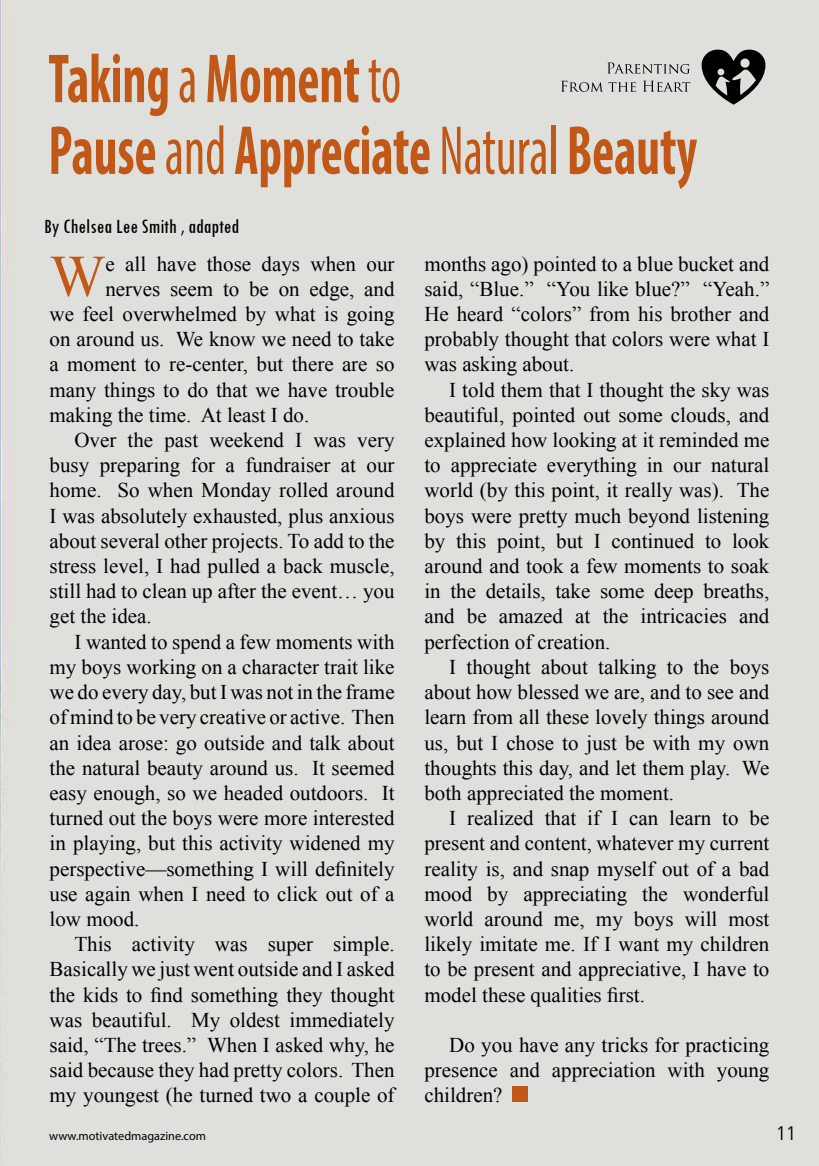
<style>
.page{position:relative;width:819px;height:1166px;background:#dfe0db}
.page>*{position:absolute;margin:0;border:0;box-sizing:border-box;transform-origin:0 0}
.t1{font:700 condensed 70px/71.8px "Myriad Pro";color:#c15818;scale:.75 1}
.t2{font:58.98px "Times New Roman";color:#c15818}
.t3{font:21px/25.2px "Times New Roman";color:#000;text-align:justify}
.t4{font:condensed 21px "Tw Cen";color:#000}
.t5{font:19.25px "DIN Pro";color:#000}
.t6{font:12.25px "Myriad Pro";color:#000}
.s1{font-weight:400}
</style>
<div class="page">
<div style="left:511px;top:1086px;width:16px;height:16px;background:#c15818"></div>
<svg style="left:701px;top:50px;width:64px;height:55px;background:#636361"></svg>
<svg style="left:607px;top:63px;width:82px;height:11px"></svg>
<svg style="left:561px;top:81px;width:75px;height:11px"></svg>
<svg style="left:643px;top:81px;width:47px;height:11px"></svg>
<h1 class="t1" style="left:48px;top:41px;width:866px">Taking <span class="s1">a</span> Moment <span class="s1">to<br></span>Pause <span class="s1">and</span> Appreciate <span class="s1">Natural</span> Beauty</h1>
<p class="t4" style="left:44px;top:214px;width:197px">By Chelsea Lee Smith , adapted</p>
<h2 class="t2" style="left:50px;top:236px;width:57px">W</h2>
<p class="t3" style="left:105px;top:251px;width:291px">e all have those days when our</p>
<p class="t3" style="left:424px;top:251px;width:346px">months ago) pointed to a blue bucket and said, “Blue.” “You like blue?” “Yeah.” He heard “colors” from his brother and probably thought that colors were what I was asking about.</p>
<p class="t3" style="left:424px;top:377px;width:346px;text-indent:25px">I told them that I thought the sky was beautiful, pointed out some clouds, and explained how looking at it reminded me to appreciate everything in our natural world (by this point, it really was). The boys were pretty much beyond listening by this point, but I continued to look around and took a few moments to soak in the details, take some deep breaths, and be amazed at the intricacies and perfection of creation.</p>
<p class="t3" style="left:424px;top:654px;width:346px;text-indent:25px">I thought about talking to the boys about how blessed we are, and to see and learn from all these lovely things around us, but I chose to just be with my own thoughts this day, and let them play. We both appreciated the moment.</p>
<p class="t3" style="left:424px;top:805px;width:346px;text-indent:25px">I realized that if I can learn to be present and content, whatever my current reality is, and snap myself out of a bad mood by appreciating the wonderful world around me, my boys will most likely imitate me. If I want my children to be present and appreciative, I have to model these qualities first.</p>
<p class="t3" style="left:424px;top:1032px;width:346px;text-indent:25px">Do you have any tricks for practicing presence and appreciation with young children?</p>
<p class="t3" style="left:105px;top:276px;width:291px">nerves seem to be on edge, and</p>
<p class="t3" style="left:50px;top:301px;width:346px">we feel overwhelmed by what is going</p>
<p class="t3" style="left:50px;top:326px;width:346px">on around us. We know we need to take</p>
<p class="t3" style="left:50px;top:351px;width:346px">a moment to re-center, but there are so</p>
<p class="t3" style="left:50px;top:377px;width:346px">many things to do that we have trouble</p>
<p class="t3" style="left:50px;top:402px;width:261px">making the time. At least I do.</p>
<p class="t3" style="left:74px;top:427px;width:321px">Over the past weekend I was very</p>
<p class="t3" style="left:50px;top:452px;width:346px">busy preparing for a fundraiser at our</p>
<p class="t3" style="left:50px;top:477px;width:346px">home. So when Monday rolled around</p>
<p class="t3" style="left:50px;top:503px;width:346px">I was absolutely exhausted, plus anxious</p>
<p class="t3" style="left:50px;top:528px;width:346px">about several other projects. To add to the</p>
<p class="t3" style="left:50px;top:553px;width:346px">stress level, I had pulled a back muscle,</p>
<p class="t3" style="left:50px;top:578px;width:346px">still had to clean up after the event… you</p>
<p class="t3" style="left:50px;top:603px;width:104px">get the idea.</p>
<p class="t3" style="left:74px;top:629px;width:322px">I wanted to spend a few moments with</p>
<p class="t3" style="left:50px;top:654px;width:346px">my boys working on a character trait like</p>
<p class="t3" style="left:50px;top:679px;width:346px">we do every day, but I was not in the frame</p>
<p class="t3" style="left:50px;top:704px;width:346px">of mind to be very creative or active. Then</p>
<p class="t3" style="left:50px;top:729px;width:346px">an idea arose: go outside and talk about</p>
<p class="t3" style="left:50px;top:755px;width:346px">the natural beauty around us. It seemed</p>
<p class="t3" style="left:50px;top:780px;width:346px">easy enough, so we headed outdoors. It</p>
<p class="t3" style="left:50px;top:805px;width:346px">turned out the boys were more interested</p>
<p class="t3" style="left:50px;top:830px;width:346px">in playing, but this activity widened my</p>
<p class="t3" style="left:50px;top:855px;width:346px">perspective—something I will definitely</p>
<p class="t3" style="left:50px;top:881px;width:346px">use again when I need to click out of a</p>
<p class="t3" style="left:50px;top:906px;width:91px">low mood.</p>
<p class="t3" style="left:74px;top:931px;width:321px">This activity was super simple.</p>
<p class="t3" style="left:50px;top:956px;width:346px">Basically we just went outside and I asked</p>
<p class="t3" style="left:50px;top:981px;width:346px">the kids to find something they thought</p>
<p class="t3" style="left:50px;top:1007px;width:346px">was beautiful. My oldest immediately</p>
<p class="t3" style="left:50px;top:1032px;width:346px">said, “The trees.” When I asked why, he</p>
<p class="t3" style="left:50px;top:1057px;width:346px">said because they had pretty colors. Then</p>
<p class="t3" style="left:50px;top:1082px;width:346px">my youngest (he turned two a couple of</p>
<p class="t6" style="left:49px;top:1128px;width:158px">www.motivatedmagazine.com</p>
<p class="t5" style="left:776px;top:1120px;width:22px">11</p>
</div>
